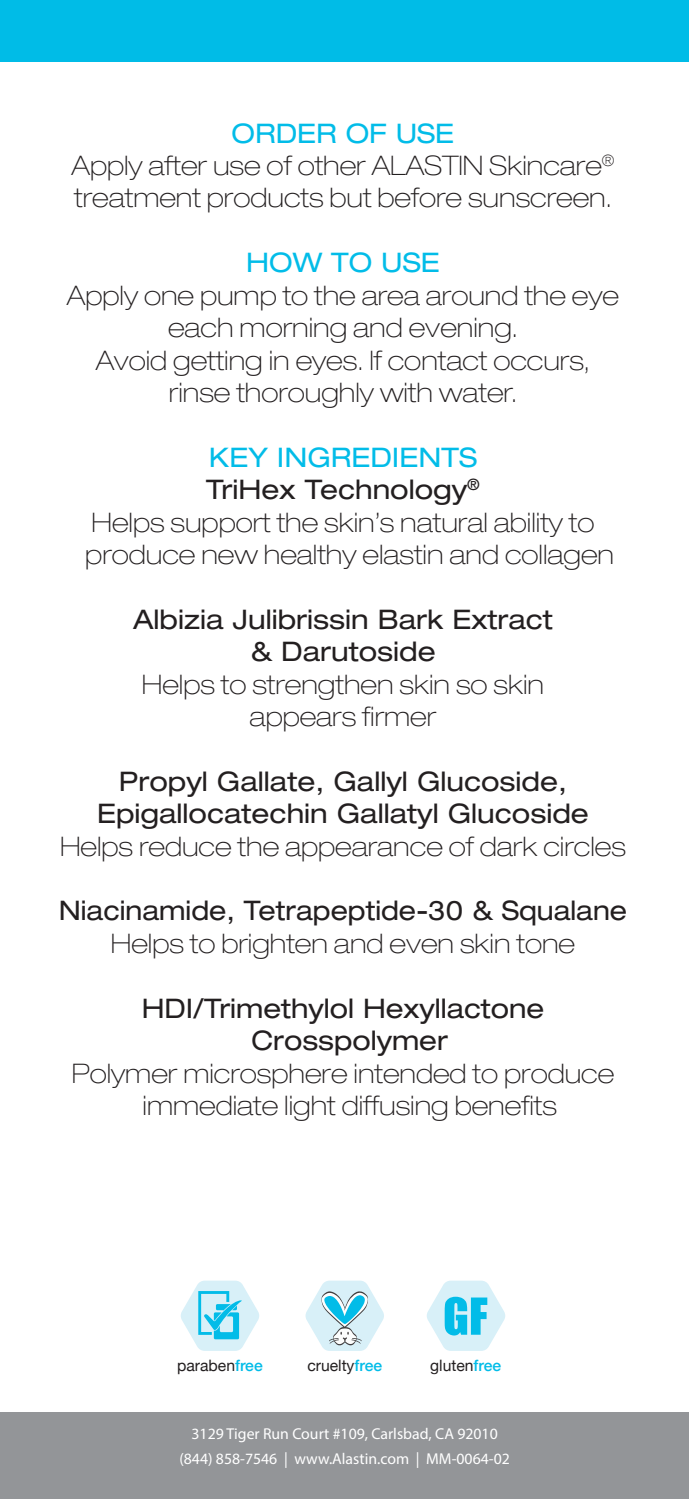
<style>
.page{position:relative;width:689px;height:1499px;background:#fff}
.page>*{position:absolute;margin:0;border:0;box-sizing:border-box;transform-origin:0 0}
.t1{font:100 expanded 27px/32.4px "Helvetica Neue";color:#231f20;text-align:center}
.t2{font:expanded 27px/32.4px "Helvetica Neue";color:#231f20;text-align:center}
.t3{font:expanded 27px "Helvetica Neue";color:#231f20;scale:.96 1}
.t4{font:expanded 27px "Helvetica Neue";color:#02bce8}
.t5{font:15.75px/24.8px "Myriad Pro";color:#fff;text-align:center}
.t6{font:15.75px "Helvetica Neue";color:#231f20}
.s1{font-weight:400;color:#02bce8}
.s2{font-weight:400}
.s3{font-weight:500;color:#02bce8}
</style>
<div class="page">
<div style="left:0;top:1412px;width:688px;height:86px;background:#939598"></div>
<div style="left:0;top:0;width:688px;height:61px;background:#00bce7"></div>
<svg style="left:181px;top:1280px;width:78px;height:70px"></svg>
<svg style="left:305px;top:1280px;width:79px;height:70px"></svg>
<svg style="left:427px;top:1280px;width:78px;height:70px"></svg>
<p class="t1" style="left:71px;top:117px;width:544px"><span class="s1">ORDER OF USE<br></span>Apply after use of other ALASTIN Skincare<sup>® </sup>treatment products but before sunscreen.</p>
<p class="t4" style="left:246px;top:246px;width:195px">HOW TO USE</p>
<p class="t1" style="left:67px;top:279px;width:553px">Apply one pump to the area around the eye each morning and evening.<br>Avoid getting in eyes. If contact occurs, rinse thoroughly with water.</p>
<p class="t1" style="left:85px;top:441px;width:530px"><span class="s1">KEY INGREDIENTS<br></span><span class="s2">TriHex Technology</span><sup>®<br></sup>Helps support the skin’s natural ability to produce new healthy elastin and collagen</p>
<p class="t2" style="left:133px;top:602px;width:421px">Albizia Julibrissin Bark Extract &amp; Darutoside</p>
<p class="t1" style="left:142px;top:667px;width:403px">Helps to strengthen skin so skin appears firmer</p>
<p class="t2" style="left:97px;top:764px;width:493px">Propyl Gallate, Gallyl Glucoside,<br>Epigallocatechin Gallatyl Glucoside</p>
<p class="t1" style="left:60px;top:829px;width:567px">Helps reduce the appearance of dark circles</p>
<p class="t3" style="left:59px;top:894px;width:593px">Niacinamide, Tetrapeptide-30 &amp; Squalane</p>
<p class="t1" style="left:111px;top:927px;width:465px">Helps to brighten and even skin tone</p>
<p class="t2" style="left:142px;top:991px;width:404px">HDI/Trimethylol Hexyllactone<br>Crosspolymer</p>
<p class="t1" style="left:72px;top:1056px;width:544px">Polymer microsphere intended to produce immediate light diffusing benefits</p>
<p class="t6" style="left:177px;top:1354px;width:87px">paraben<span class="s3">free</span></p>
<p class="t6" style="left:307px;top:1354px;width:76px">cruelty<span class="s3">free</span></p>
<p class="t6" style="left:430px;top:1354px;width:73px">gluten<span class="s3">free</span></p>
<p class="t5" style="left:179px;top:1421px;width:332px">3129 Tiger Run Court #109, Carlsbad, CA 92010 (844) 858-7546 | www.Alastin.com | MM-0064-02</p>
</div>
